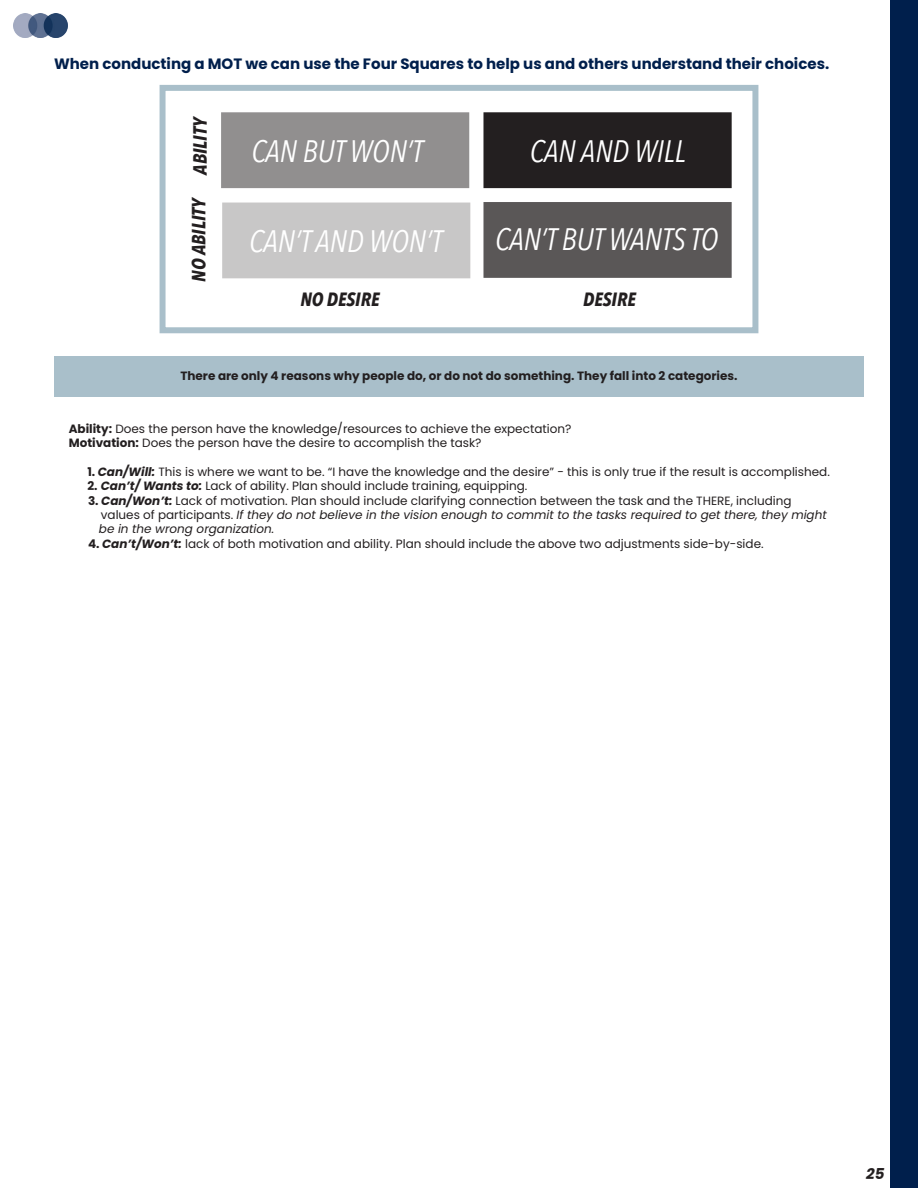
<style>
.page{position:relative;width:918px;height:1188px;background:#fff}
.page>*{position:absolute;margin:0;border:0;box-sizing:border-box;transform-origin:0 0}
.t1{font:italic 30.9px "Avenir Next Condensed";color:#fff}
.t2{font:italic 700 19.2px "Avenir Next Condensed";color:#231f20}
.t3{font:700 15px "Poppins";color:#001f4c}
.t4{font:italic 700 15px "Poppins";color:#231f20}
.t5{font:12px/14.4px "Poppins";color:#231f20}
.t6{font:700 12px "Poppins";color:#231f20}
.s1{font-weight:700}
.s2{font-weight:700;font-style:italic}
.s3{font-style:italic}
</style>
<div class="page">
<div style="left:891px;top:0;width:27px;height:1188px;background:#001f4c"></div>
<img style="left:14px;top:14px;width:54px;height:24px">
<div style="left:160px;top:85px;width:598px;height:248px;border:6px solid #a9bfca"></div>
<div style="left:225px;top:116px;width:240px;height:68px;background:#918f8f"></div>
<div style="left:226px;top:207px;width:240px;height:67px;background:#c8c7c7"></div>
<div style="left:488px;top:116px;width:240px;height:68px;background:#231f20"></div>
<div style="left:483px;top:112px;width:249px;height:76px;border:8px solid #231f20"></div>
<div style="left:488px;top:206px;width:240px;height:68px;background:#5a5757"></div>
<div style="left:483px;top:202px;width:249px;height:76px;border:8px solid #231f20"></div>
<div style="left:54px;top:356px;width:810px;height:41px;background:#a9bfca"></div>
<p class="t3" style="left:54px;top:55px;width:777px">When conducting a MOT we can use the Four Squares to help us and others understand their choices.</p>
<h2 class="t2" style="left:188px;top:175px;width:60px;rotate:-90deg">ABILITY</h2>
<h2 class="t2" style="left:187px;top:282px;width:86px;rotate:-90deg">NO ABILITY</h2>
<h1 class="t1" style="left:251px;top:133px;width:173px">CAN BUT WON’T</h1>
<h1 class="t1" style="left:249px;top:223px;width:195px">CAN’T AND WON’T</h1>
<h1 class="t1" style="left:530px;top:133px;width:158px">CAN AND WILL</h1>
<h1 class="t1" style="left:495px;top:221px;width:225px">CAN’T BUT WANTS TO</h1>
<h2 class="t2" style="left:301px;top:288px;width:80px">NO DESIRE</h2>
<h2 class="t2" style="left:583px;top:288px;width:54px">DESIRE</h2>
<p class="t6" style="left:180px;top:369px;width:559px">There are only 4 reasons why people do, or do not do something. They fall into 2 categories.</p>
<p class="t5" style="left:69px;top:421px;width:504px"><span class="s1">Ability:</span> Does the person have the knowledge/resources to achieve the expectation?<br><span class="s1">Motivation:</span> Does the person have the desire to accomplish the task?</p>
<p class="t5" style="left:87px;top:464px;width:744px"><span class="s1">1.</span> <span class="s2">Can/Will:</span> This is where we want to be. “I have the knowledge and the desire” - this is only true if the result is accomplished.</p>
<p class="t5" style="left:87px;top:479px;width:442px"><span class="s1">2.</span> <span class="s2">Can’t/ Wants to:</span> Lack of ability. Plan should include training, equipping.</p>
<p class="t5" style="left:99px;top:493px;width:729px;text-indent:-11px"><span class="s1">3.</span> <span class="s2">Can/Won’t:</span> Lack of motivation. Plan should include clarifying connection between the task and the THERE, including values of participants. <span class="s3">If they do not believe in the vision enough to commit to the tasks required to get there, they might be in the wrong organization.</span></p>
<p class="t5" style="left:88px;top:536px;width:677px"><span class="s1">4.</span> <span class="s2">Can’t/Won’t:</span> lack of both motivation and ability. Plan should include the above two adjustments side-by-side.</p>
<p class="t4" style="left:866px;top:1165px;width:20px">25</p>
</div>
